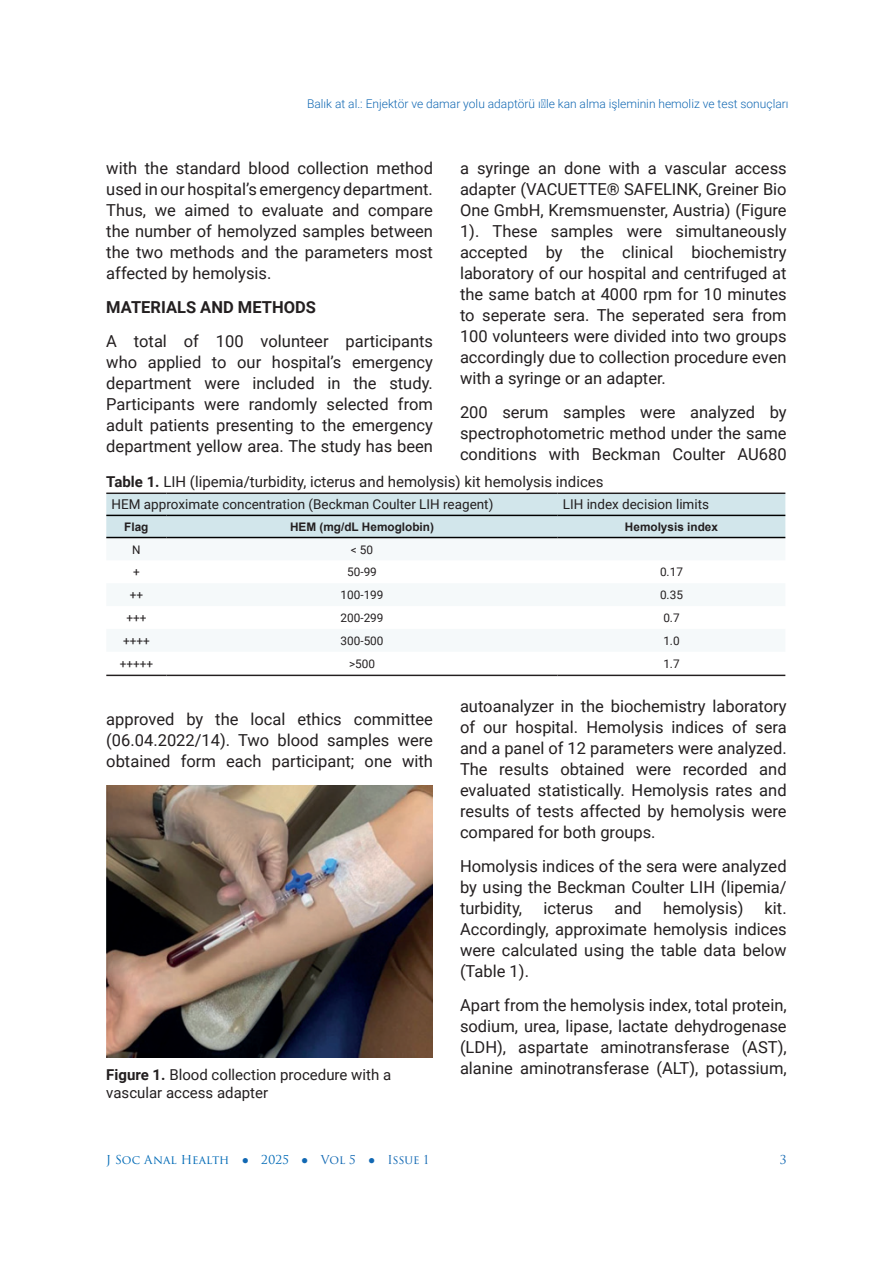
<style>
.page{position:relative;width:893px;height:1263px;background:#fff}
.page>*{position:absolute;margin:0;border:0;box-sizing:border-box;transform-origin:0 0}
.t1{font:16.5px/21px "Roboto";color:#231f20;text-align:justify}
.t2{font:700 16.5px "Roboto";color:#231f20}
.t3{font:15px/18px "Roboto";color:#231f20}
.t4{font:13.5px "Roboto";color:#231f20}
.t5{font:300 12px "Roboto";color:#1168b3}
.t6{font:12px "Trajan Pro 3";color:#016ab6}
.t7{font:12px "Trajan Pro 3";color:#1168b3}
.t8{font:11.85px "Roboto";color:#231f20}
.t9{font:700 11.85px "Arial";color:#231f20}
.s1{font-weight:700}
.s2{font-family:"Sylfaen";color:#1168b3}
.s3{color:#1168b3}
</style>
<div class="page">
<svg style="left:106px;top:494px;width:679px;height:43px"></svg>
<svg style="left:106px;top:538px;width:679px;height:1px"></svg>
<hr style="left:558px;top:492px;width:227px;height:2px;background:#231f20">
<hr style="left:106px;top:492px;width:60px;height:2px;background:#231f20">
<hr style="left:166px;top:492px;width:392px;height:2px;background:#231f20">
<hr style="left:166px;top:675px;width:392px;height:1px;background:#231f20">
<hr style="left:558px;top:675px;width:227px;height:1px;background:#231f20">
<hr style="left:106px;top:675px;width:60px;height:1px;background:#231f20">
<hr style="left:106px;top:515px;width:60px;height:1px;background:#000">
<hr style="left:166px;top:515px;width:392px;height:1px;background:#000">
<hr style="left:558px;top:515px;width:227px;height:1px;background:#000">
<hr style="left:106px;top:537px;width:60px;height:1px;background:#000">
<hr style="left:166px;top:537px;width:392px;height:1px;background:#000">
<hr style="left:558px;top:537px;width:227px;height:1px;background:#000">
<img style="left:107px;top:785px;width:326px;height:272px">
<p class="t5" style="left:307px;top:95px;width:483px">Balık at al.: Enjektör ve damar yolu adaptörü ı̇le kan alma işleminin hemoliz ve test sonuçları</p>
<p class="t1" style="left:106px;top:157px;width:328px">with the standard blood collection method used in our hospital’s emergency department.<br>Thus, we aimed to evaluate and compare the number of hemolyzed samples between the two methods and the parameters most affected by hemolysis.</p>
<p class="t2" style="left:106px;top:295px;width:211px">MATERIALS AND METHODS</p>
<p class="t1" style="left:106px;top:330px;width:328px">A total of 100 volunteer participants who applied to our hospital’s emergency department were included in the study.<br>Participants were randomly selected from adult patients presenting to the emergency department yellow area. The study has been</p>
<p class="t1" style="left:460px;top:157px;width:328px">a syringe an done with a vascular access adapter (VACUETTE® SAFELINK, Greiner Bio One GmbH, Kremsmuenster, Austria) (Figure 1). These samples were simultaneously accepted by the clinical biochemistry laboratory of our hospital and centrifuged at the same batch at 4000 rpm for 10 minutes to seperate sera. The seperated sera from 100 volunteers were divided into two groups accordingly due to collection procedure even with a syringe or an adapter.</p>
<p class="t1" style="left:460px;top:401px;width:328px">200 serum samples were analyzed by spectrophotometric method under the same conditions with Beckman Coulter AU680</p>
<p class="t3" style="left:106px;top:472px;width:499px"><span class="s1">Table 1.</span> LIH (lipemia/turbidity, icterus and hemolysis) kit hemolysis indices</p>
<p class="t4" style="left:111px;top:495px;width:383px">HEM approximate concentration (Beckman Coulter LIH reagent)</p>
<p class="t4" style="left:563px;top:495px;width:148px">LIH index decision limits</p>
<p class="t9" style="left:124px;top:518px;width:26px">Flag</p>
<p class="t9" style="left:290px;top:518px;width:145px">HEM (mg/dL Hemoglobin)</p>
<p class="t9" style="left:625px;top:518px;width:95px">Hemolysis index</p>
<p class="t8" style="left:132px;top:541px;width:10px">N</p>
<p class="t8" style="left:351px;top:541px;width:24px">&lt; 50</p>
<p class="t8" style="left:133px;top:564px;width:8px">+</p>
<p class="t8" style="left:347px;top:564px;width:31px">50-99</p>
<p class="t8" style="left:660px;top:564px;width:24px">0.17</p>
<p class="t8" style="left:130px;top:586px;width:15px">++</p>
<p class="t8" style="left:341px;top:586px;width:44px">100-199</p>
<p class="t8" style="left:660px;top:586px;width:24px">0.35</p>
<p class="t8" style="left:126px;top:609px;width:22px">+++</p>
<p class="t8" style="left:341px;top:609px;width:44px">200-299</p>
<p class="t8" style="left:663px;top:609px;width:18px">0.7</p>
<p class="t8" style="left:123px;top:632px;width:28px">++++</p>
<p class="t8" style="left:341px;top:632px;width:44px">300-500</p>
<p class="t8" style="left:663px;top:632px;width:18px">1.0</p>
<p class="t8" style="left:120px;top:655px;width:35px">+++++</p>
<p class="t8" style="left:349px;top:655px;width:28px">&gt;500</p>
<p class="t8" style="left:663px;top:655px;width:18px">1.7</p>
<p class="t1" style="left:106px;top:708px;width:328px">approved by the local ethics committee (06.04.2022/14). Two blood samples were obtained form each participant; one with</p>
<p class="t3" style="left:106px;top:1065px;width:286px"><span class="s1">Figure 1.</span> Blood collection procedure with a vascular access adapter</p>
<p class="t1" style="left:460px;top:695px;width:328px">autoanalyzer in the biochemistry laboratory of our hospital. Hemolysis indices of sera and a panel of 12 parameters were analyzed.<br>The results obtained were recorded and evaluated statistically. Hemolysis rates and results of tests affected by hemolysis were compared for both groups.</p>
<p class="t1" style="left:460px;top:855px;width:328px">Homolysis indices of the sera were analyzed by using the Beckman Coulter LIH (lipemia/ turbidity,</p>
<p class="t1" style="left:543px;top:897px;width:51px">icterus</p>
<p class="t1" style="left:614px;top:897px;width:29px">and</p>
<p class="t1" style="left:663px;top:897px;width:82px">hemolysis)</p>
<p class="t1" style="left:460px;top:897px;width:328px;text-indent:305px">kit.<br>Accordingly, approximate hemolysis indices were calculated using the table data below (Table 1).</p>
<p class="t1" style="left:460px;top:993px;width:328px">Apart from the hemolysis index, total protein, sodium, urea, lipase, lactate dehydrogenase (LDH), aspartate aminotransferase (AST), alanine aminotransferase (ALT), potassium,</p>
<p class="t6" style="left:106px;top:1152px;width:324px">J Soc Anal Health <span class="s2">●</span> 2025 <span class="s2">●</span> <span class="s3">Vol 5</span> <span class="s2">●</span> <span class="s3">Issue 1</span></p>
<p class="t7" style="left:780px;top:1152px;width:8px">3</p>
</div>
